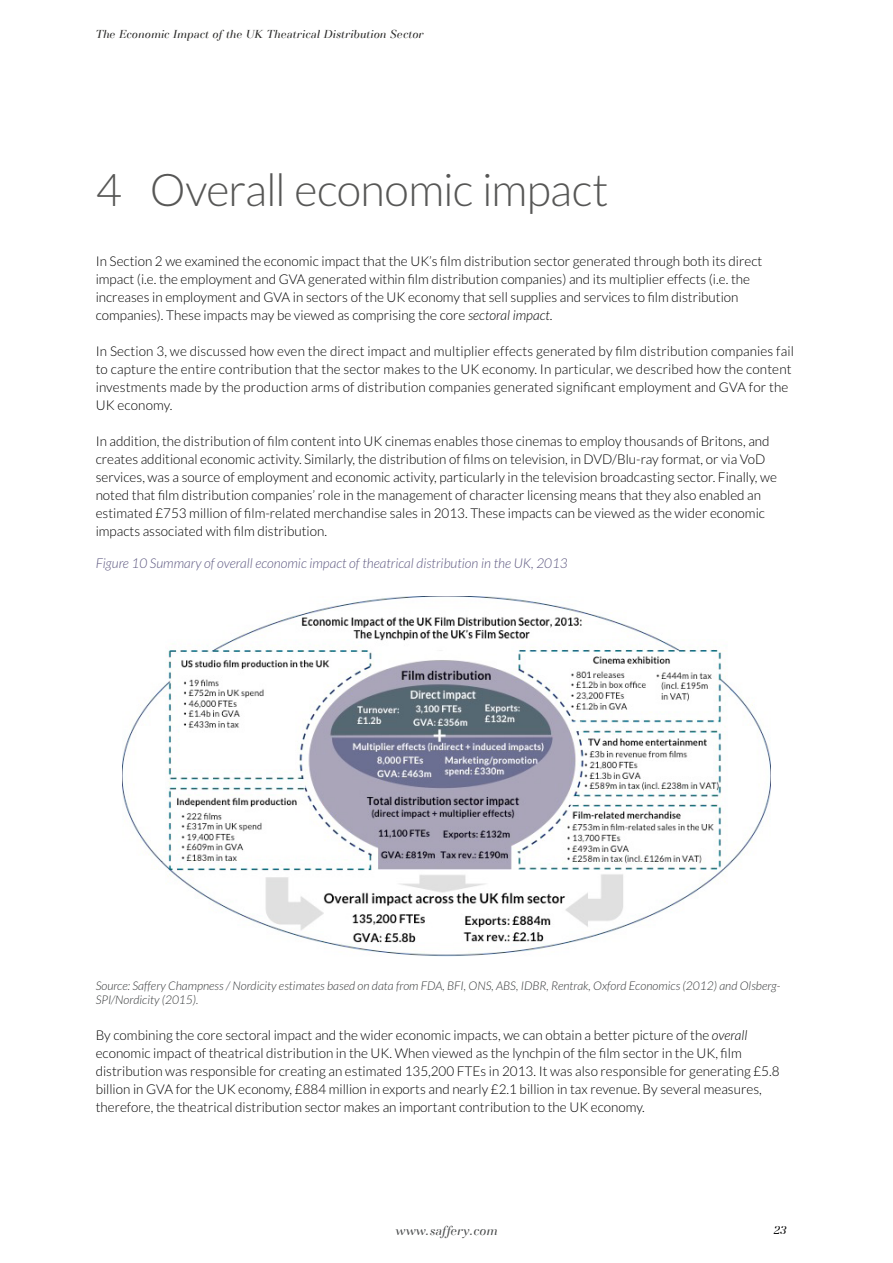
<style>
.page{position:relative;width:893px;height:1263px;background:#fff}
.page>*{position:absolute;margin:0;border:0;box-sizing:border-box;transform-origin:0 0}
.t1{font:300 45px "Lato";letter-spacing:-.02em;color:#575756}
.t2{font:300 13.5px/18px "Lato";color:#000}
.t3{font:italic 300 13.5px "Lato";color:#5b567f}
.t4{font:italic 13.5px "Basilia LT";color:#4a4c4d}
.t5{font:italic 300 12px/14.4px "Lato";color:#363839}
.t6{font:italic 12px "Basilia LT";color:#282827}
.t7{font:italic 12px "Basilia LT";color:#000}
.s1{font-style:italic}
</style>
<div class="page">
<img style="left:122px;top:596px;width:648px;height:361px">
<p class="t6" style="left:96px;top:28px;width:329px">The Economic Impact of the UK Theatrical Distribution Sector</p>
<h1 class="t1" style="left:96px;top:166px;width:514px">4 Overall economic impact</h1>
<p class="t2" style="left:96px;top:252px;width:668px">In Section 2 we examined the economic impact that the UK’s film distribution sector generated through both its direct impact (i.e. the employment and GVA generated within film distribution companies) and its multiplier effects (i.e. the increases in employment and GVA in sectors of the UK economy that sell supplies and services to film distribution companies). These impacts may be viewed as comprising the core <span class="s1">sectoral impact</span>.</p>
<p class="t2" style="left:96px;top:342px;width:700px">In Section 3, we discussed how even the direct impact and multiplier effects generated by film distribution companies fail to capture the entire contribution that the sector makes to the UK economy. In particular, we described how the content investments made by the production arms of distribution companies generated significant employment and GVA for the UK economy.</p>
<p class="t2" style="left:96px;top:432px;width:683px">In addition, the distribution of film content into UK cinemas enables those cinemas to employ thousands of Britons, and creates additional economic activity. Similarly, the distribution of films on television, in DVD/Blu-ray format, or via VoD services, was a source of employment and economic activity, particularly in the television broadcasting sector. Finally, we noted that film distribution companies’ role in the management of character licensing means that they also enabled an estimated £753 million of film-related merchandise sales in 2013. These impacts can be viewed as the wider economic impacts associated with film distribution.</p>
<p class="t3" style="left:96px;top:556px;width:474px">Figure 10 Summary of overall economic impact of theatrical distribution in the UK, 2013</p>
<p class="t5" style="left:96px;top:978px;width:686px">Source: Saffery Champness / Nordicity estimates based on data from FDA, BFI, ONS, ABS, IDBR, Rentrak, Oxford Economics (2012) and Olsberg-<br>SPI/Nordicity (2015).</p>
<p class="t2" style="left:96px;top:1026px;width:685px">By combining the core sectoral impact and the wider economic impacts, we can obtain a better picture of the <span class="s1">overall </span>economic impact of theatrical distribution in the UK. When viewed as the lynchpin of the film sector in the UK, film distribution was responsible for creating an estimated 135,200 FTEs in 2013. It was also responsible for generating £5.8 billion in GVA for the UK economy, £884 million in exports and nearly £2.1 billion in tax revenue. By several measures, therefore, the theatrical distribution sector makes an important contribution to the UK economy.</p>
<p class="t4" style="left:395px;top:1223px;width:104px">www.saffery.com</p>
<p class="t7" style="left:774px;top:1223px;width:14px">23</p>
</div>
